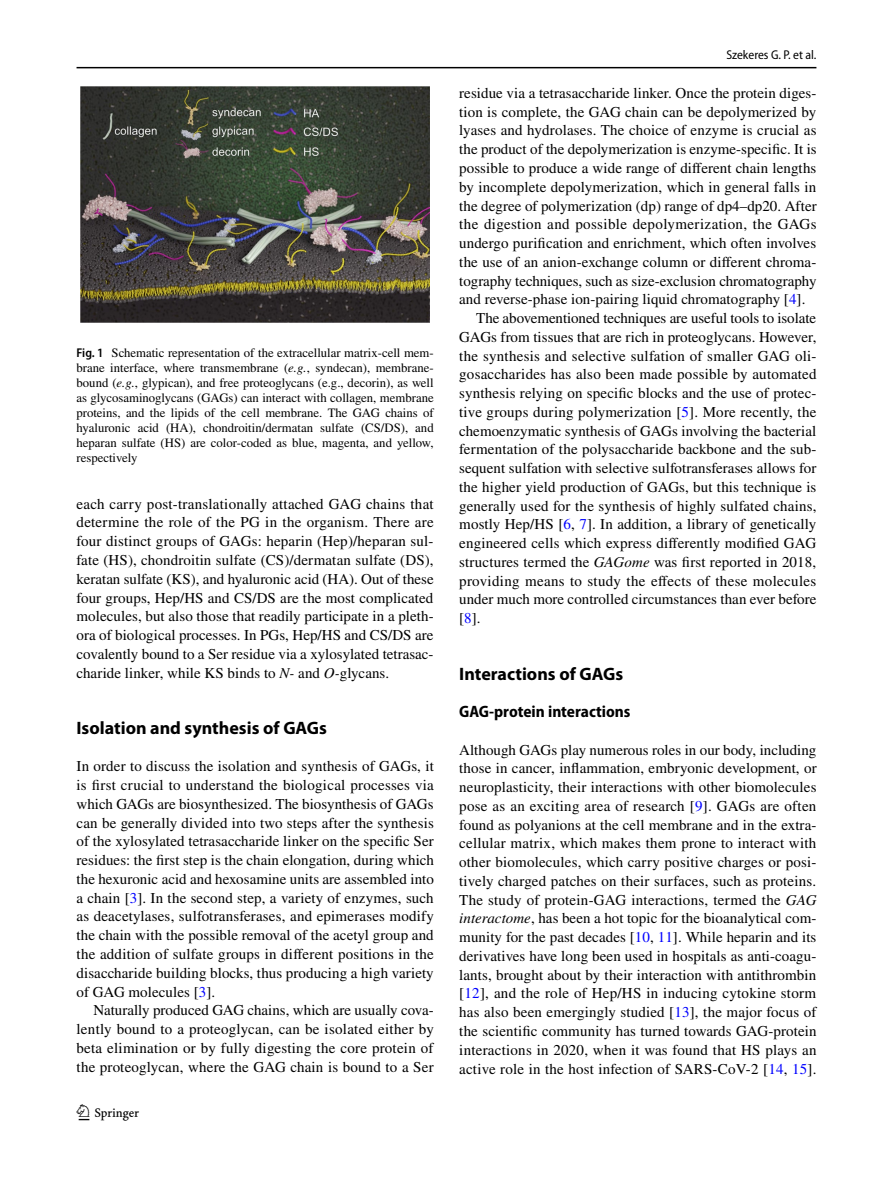
<style>
.page{position:relative;width:893px;height:1187px;background:#fff}
.page>*{position:absolute;margin:0;border:0;box-sizing:border-box;transform-origin:0 0}
.t1{font:22.5px "Springnew Regular 2";color:#000}
.t2{font:700 18px "Myriad Pro";color:#000}
.t3{font:700 semi-condensed 16.5px "Myriad Pro";color:#000}
.t4{font:15px/18.8px "STIX";letter-spacing:.005em;color:#000;text-align:justify}
.t5{font:15px "STIX";letter-spacing:.025em;color:#000}
.t6{font:12.75px/15px "STIX";color:#000;text-align:justify}
.t7{font:semi-condensed 12.75px "Myriad Pro";color:#000}
.s1{font-family:"Myriad Pro";font-weight:600;font-stretch:semi-condensed}
.s2{font-style:italic}
.s3{color:#00f}
</style>
<div class="page">
<hr style="left:77px;top:67px;width:739px;height:1px;background:#000">
<img style="left:81px;top:87px;width:348px;height:235px">
<p class="t6" style="left:77px;top:346px;width:359px"><span class="s1">Fig. 1</span> Schematic representation of the extracellular matrix-cell mem&shy;brane interface, where transmembrane (<span class="s2">e.g.</span>, syndecan), membrane&shy;bound (<span class="s2">e.g.</span>, glypican), and free proteoglycans (e.g., decorin), as well as glycosaminoglycans (GAGs) can interact with collagen, membrane proteins, and the lipids of the cell membrane. The GAG chains of hyaluronic acid (HA), chondroitin/dermatan sulfate (CS/DS), and heparan sulfate (HS) are color-coded as blue, magenta, and yellow, respectively</p>
<p class="t4" style="left:77px;top:495px;width:359px">each carry post-translationally attached GAG chains that determine the role of the PG in the organism. There are four distinct groups of GAGs: heparin (Hep)/heparan sul&shy;fate (HS), chondroitin sulfate (CS)/dermatan sulfate (DS), keratan sulfate (KS), and hyaluronic acid (HA). Out of these four groups, Hep/HS and CS/DS are the most complicated molecules, but also those that readily participate in a pleth&shy;ora of biological processes. In PGs, Hep/HS and CS/DS are covalently bound to a Ser residue via a xylosylated tetrasac&shy;charide linker, while KS binds to <span class="s2">N-</span> and <span class="s2">O-</span>glycans.</p>
<p class="t2" style="left:77px;top:716px;width:252px">Isolation and synthesis of GAGs</p>
<p class="t4" style="left:77px;top:758px;width:359px">In order to discuss the isolation and synthesis of GAGs, it is first crucial to understand the biological processes via which GAGs are biosynthesized. The biosynthesis of GAGs can be generally divided into two steps after the synthesis of the xylosylated tetrasaccharide linker on the specific Ser residues: the first step is the chain elongation, during which the hexuronic acid and hexosamine units are assembled into a chain [<span class="s3">3</span>]. In the second step, a variety of enzymes, such as deacetylases, sulfotransferases, and epimerases modify the chain with the possible removal of the acetyl group and the addition of sulfate groups in different positions in the disaccharide building blocks, thus producing a high variety of GAG molecules [<span class="s3">3</span>].</p>
<p class="t4" style="left:77px;top:1001px;width:359px;text-indent:17px">Naturally produced GAG chains, which are usually cova&shy;lently bound to a proteoglycan, can be isolated either by beta elimination or by fully digesting the core protein of the proteoglycan, where the GAG chain is bound to a Ser</p>
<h1 class="t1" style="left:79px;top:1104px;width:62px">1 3</h1>
<p class="t7" style="left:726px;top:48px;width:91px">Szekeres G. P. et al.</p>
<p class="t4" style="left:459px;top:84px;width:359px">residue via a tetrasaccharide linker. Once the protein diges-</p>
<p class="t4" style="left:459px;top:103px;width:358px">tion is complete, the GAG chain can be depolymerized by</p>
<p class="t4" style="left:459px;top:122px;width:359px">lyases and hydrolases. The choice of enzyme is crucial as</p>
<p class="t4" style="left:459px;top:141px;width:359px">the product of the depolymerization is enzyme-specific. It is</p>
<p class="t4" style="left:459px;top:159px;width:359px">possible to produce a wide range of different chain lengths</p>
<p class="t4" style="left:459px;top:178px;width:359px">by incomplete depolymerization, which in general falls in</p>
<p class="t4" style="left:459px;top:197px;width:359px">the degree of polymerization (dp) range of dp4–dp20. After</p>
<p class="t5" style="left:459px;top:214px;width:359px">the digestion and possible depolymerization, the GAGs</p>
<p class="t4" style="left:459px;top:234px;width:358px">undergo purification and enrichment, which often involves</p>
<p class="t4" style="left:459px;top:253px;width:359px">the use of an anion-exchange column or different chroma-</p>
<p class="t4" style="left:459px;top:272px;width:359px">tography techniques, such as size-exclusion chromatography</p>
<p class="t4" style="left:459px;top:291px;width:348px">and reverse-phase ion-pairing liquid chromatography [<span class="s3">4</span>].</p>
<p class="t4" style="left:476px;top:309px;width:341px">The abovementioned techniques are useful tools to isolate</p>
<p class="t4" style="left:459px;top:328px;width:359px">GAGs from tissues that are rich in proteoglycans. However,</p>
<p class="t4" style="left:459px;top:347px;width:359px">the synthesis and selective sulfation of smaller GAG oli-</p>
<p class="t4" style="left:459px;top:366px;width:359px">gosaccharides has also been made possible by automated</p>
<p class="t4" style="left:459px;top:384px;width:359px">synthesis relying on specific blocks and the use of protec-</p>
<p class="t4" style="left:459px;top:403px;width:359px">tive groups during polymerization [<span class="s3">5</span>]. More recently, the</p>
<p class="t4" style="left:459px;top:422px;width:359px">chemoenzymatic synthesis of GAGs involving the bacterial</p>
<p class="t4" style="left:459px;top:441px;width:359px">fermentation of the polysaccharide backbone and the sub-</p>
<p class="t4" style="left:459px;top:459px;width:359px">sequent sulfation with selective sulfotransferases allows for</p>
<p class="t4" style="left:459px;top:478px;width:359px">the higher yield production of GAGs, but this technique is</p>
<p class="t4" style="left:459px;top:497px;width:359px">generally used for the synthesis of highly sulfated chains,</p>
<p class="t4" style="left:459px;top:516px;width:359px">mostly Hep/HS [<span class="s3">6</span>, <span class="s3">7</span>]. In addition, a library of genetically</p>
<p class="t4" style="left:459px;top:534px;width:358px">engineered cells which express differently modified GAG</p>
<p class="t4" style="left:459px;top:553px;width:359px">structures termed the <span class="s2">GAGome</span> was first reported in 2018,</p>
<p class="t4" style="left:459px;top:572px;width:359px">providing means to study the effects of these molecules</p>
<p class="t4" style="left:459px;top:591px;width:359px">under much more controlled circumstances than ever before</p>
<p class="t4" style="left:459px;top:609px;width:23px">[<span class="s3">8</span>].</p>
<p class="t2" style="left:459px;top:661px;width:165px">Interactions of GAGs</p>
<p class="t3" style="left:459px;top:702px;width:173px">GAG‑protein interactions</p>
<p class="t4" style="left:459px;top:741px;width:359px">Although GAGs play numerous roles in our body, including those in cancer, inflammation, embryonic development, or neuroplasticity, their interactions with other biomolecules pose as an exciting area of research [<span class="s3">9</span>]. GAGs are often found as polyanions at the cell membrane and in the extra&shy;cellular matrix, which makes them prone to interact with other biomolecules, which carry positive charges or posi&shy;tively charged patches on their surfaces, such as proteins.<br>The study of protein-GAG interactions, termed the <span class="s2">GAG interactome</span>, has been a hot topic for the bioanalytical com&shy;munity for the past decades [<span class="s3">10</span>, <span class="s3">11</span>]. While heparin and its derivatives have long been used in hospitals as anti-coagu&shy;lants, brought about by their interaction with antithrombin [<span class="s3">12</span>], and the role of Hep/HS in inducing cytokine storm has also been emergingly studied [<span class="s3">13</span>], the major focus of the scientific community has turned towards GAG-protein interactions in 2020, when it was found that HS plays an active role in the host infection of SARS-CoV-2 [<span class="s3">14</span>, <span class="s3">15</span>].</p>
</div>
